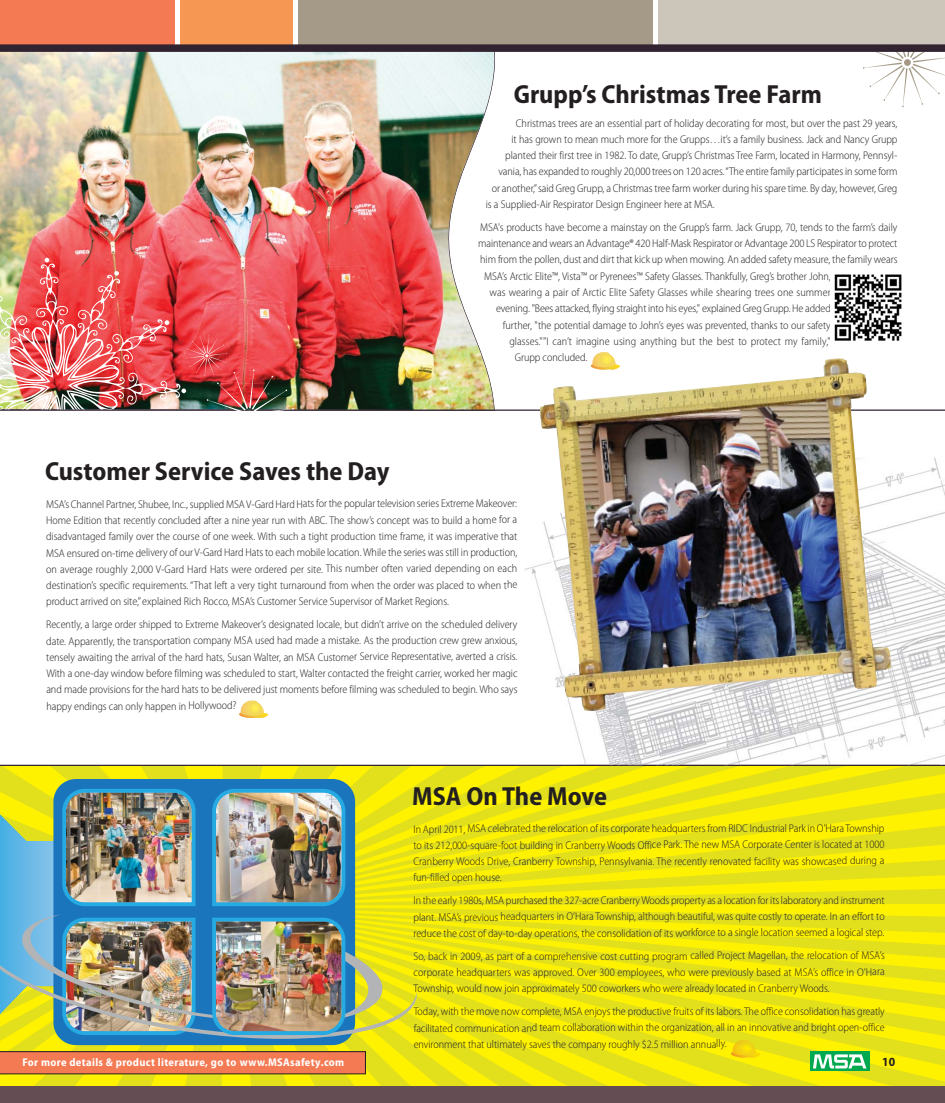
<style>
.page{position:relative;width:945px;height:1103px;background:#fff}
.page>*{position:absolute;margin:0;border:0;box-sizing:border-box;transform-origin:0 0}
.t1{font:700 semi-condensed 26.25px "Myriad Pro";color:#231f20}
.t2{font:700 semi-condensed 12.5px "Myriad Pro";color:#231f20}
.t3{font:300 semi-condensed 11.25px/16.2px "Myriad Pro";letter-spacing:-.005em;color:#231f20;text-align:justify}
.t4{font:700 semi-condensed 11.25px "Myriad Pro";letter-spacing:.03em;color:#fff}
</style>
<div class="page">
<div style="left:0;top:0;width:175px;height:45px;background:#f47a53"></div>
<div style="left:180px;top:0;width:112px;height:45px;background:#f79754"></div>
<div style="left:298px;top:0;width:354px;height:45px;background:#a59a87"></div>
<div style="left:658px;top:0;width:287px;height:45px;background:#ccc5ba"></div>
<div style="left:0;top:1086px;width:945px;height:16px;background:#654e53"></div>
<img style="left:0;top:52px;width:495px;height:357px">
<div style="left:904px;top:59px;width:7px;height:7px;background:#a49986;border-radius:50%"></div>
<div style="left:0;top:44px;width:945px;height:8px;background:#322331"></div>
<hr style="left:0;top:764px;width:945px;height:2px;background:#322331">
<img style="left:524px;top:458px;width:421px;height:306px">
<img style="left:577px;top:764px;width:364px;height:1px">
<svg style="left:239px;top:700px;width:29px;height:18px"></svg>
<hr style="left:0;top:409px;width:945px;height:2px;background:#322331">
<img style="left:0;top:258px;width:227px;height:153px">
<img style="left:540px;top:358px;width:351px;height:353px">
<img style="left:834px;top:274px;width:68px;height:67px">
<svg style="left:591px;top:352px;width:29px;height:17px"></svg>
<img style="left:0;top:766px;width:945px;height:320px">
<h1 class="t1" style="left:514px;top:85px;width:310px">Grupp’s Christmas Tree Farm</h1>
<h1 class="t1" style="left:45px;top:461px;width:346px">Customer Service Saves the Day</h1>
<p class="t3" style="left:516px;top:116px;width:383px">Christmas trees are an essential part of holiday decorating for most, but over the past 29 years,</p>
<p class="t3" style="left:511px;top:132px;width:388px">it has grown to mean much more for the Grupps…it’s a family business. Jack and Nancy Grupp</p>
<p class="t3" style="left:505px;top:148px;width:394px">planted their first tree in 1982. To date, Grupp’s Christmas Tree Farm, located in Harmony, Pennsyl-</p>
<p class="t3" style="left:498px;top:164px;width:401px">vania, has expanded to roughly 20,000 trees on 120 acres. “The entire family participates in some form</p>
<p class="t3" style="left:492px;top:181px;width:407px">or another,” said Greg Grupp, a Christmas tree farm worker during his spare time. By day, however, Greg</p>
<p class="t3" style="left:486px;top:197px;width:230px">is a Supplied-Air Respirator Design Engineer here at MSA.</p>
<p class="t3" style="left:480px;top:220px;width:419px">MSA's products have become a mainstay on the Grupp’s farm. Jack Grupp, 70, tends to the farm’s daily</p>
<p class="t3" style="left:478px;top:236px;width:421px">maintenance and wears an Advantage® 420 Half-Mask Respirator or Advantage 200 LS Respirator to protect</p>
<p class="t3" style="left:480px;top:252px;width:419px">him from the pollen, dust and dirt that kick up when mowing. An added safety measure, the family wears</p>
<p class="t3" style="left:484px;top:269px;width:348px">MSA’s Arctic Elite™, Vista™ or Pyrenees™ Safety Glasses. Thankfully, Greg’s brother John,</p>
<p class="t3" style="left:490px;top:285px;width:343px">was wearing a pair of Arctic Elite Safety Glasses while shearing trees one summer</p>
<p class="t3" style="left:496px;top:301px;width:336px">evening. "Bees attacked, flying straight into his eyes," explained Greg Grupp. He added</p>
<p class="t3" style="left:503px;top:317px;width:329px">further, "the potential damage to John’s eyes was prevented, thanks to our safety</p>
<p class="t3" style="left:509px;top:334px;width:323px">glasses.""I can’t imagine using anything but the best to protect my family,"</p>
<p class="t3" style="left:515px;top:350px;width:74px">Grupp concluded.</p>
<p class="t3" style="left:46px;top:496px;width:473px">MSA’s Channel Partner, Shubee, Inc., supplied MSA V-Gard Hard Hats for the popular television series Extreme Makeover:<br>Home Edition that recently concluded after a nine year run with ABC. The show’s concept was to build a home for a disadvantaged family over the course of one week. With such a tight production time frame, it was imperative that MSA ensured on-time delivery of our V-Gard Hard Hats to each mobile location. While the series was still in production, on average roughly 2 ,000 V-Gard Hard Hats were ordered per site. This number often varied depending on each destination’s specific requirements. “That left a very tight turnaround from when the order was placed to when the product arrived on site,” explained Rich Rocco, MSA’s Customer Service Supervisor of Market Regions.</p>
<p class="t3" style="left:46px;top:617px;width:473px">Recently, a large order shipped to Extreme Makeover’s designated locale, but didn’t arrive on the scheduled delivery date. Apparently, the transportation company MSA used had made a mistake. As the production crew grew anxious, tensely awaiting the arrival of the hard hats, Susan Walter, an MSA Customer Service Representative, averted a crisis.<br>With a one-day window before filming was scheduled to start, Walter contacted the freight carrier, worked her magic and made provisions for the hard hats to be delivered just moments before filming was scheduled to begin. Who says happy endings can only happen in Hollywood?</p>
<h1 class="t1" style="left:412px;top:786px;width:196px">MSA On The Move</h1>
<p class="t4" style="left:22px;top:1058px;width:323px">For more details &amp; product literature, go to www.MSAsafety .com</p>
<p class="t3" style="left:413px;top:821px;width:473px">In April 2011, MSA celebrated the relocation of its corporate headquarters from RIDC Industrial Park in O’Hara Township to its 212,000-square-foot building in Cranberry Woods Office Park. The new MSA Corporate Center is located at 1000<br>Cranberry Woods Drive, Cranberry Township, Pennsylvania. The recently renovated facility was showcased during a fun-filled open house.</p>
<p class="t3" style="left:414px;top:893px;width:473px">In the early 1980s, MSA purchased the 327-acre Cranberry Woods property as a location for its laboratory and instrument plant. MSA’s previous headquarters in O’Hara Township, although beautiful, was quite costly to operate. In an effort to reduce the cost of day-to-day operations, the consolidation of its workforce to a single location seemed a logical step.</p>
<p class="t3" style="left:414px;top:948px;width:473px">So, back in 2009, as part of a comprehensive cost cutting program called Project Magellan, the relocation of MSA’s corporate headquarters was approved. Over 300 employees, who were previously based at MSA’s office in O’Hara Township, would now join approximately 500 coworkers who were already located in Cranberry Woods.</p>
<p class="t3" style="left:414px;top:1004px;width:473px">Today, with the move now complete, MSA enjoys the productive fruits of its labors. The office consolidation has greatly facilitated communication and team collaboration within the organization, all in an innovative and bright open-office environment that ultimately saves the company roughly $2.5 million annually.</p>
<p class="t2" style="left:882px;top:1057px;width:14px">10</p>
</div>
